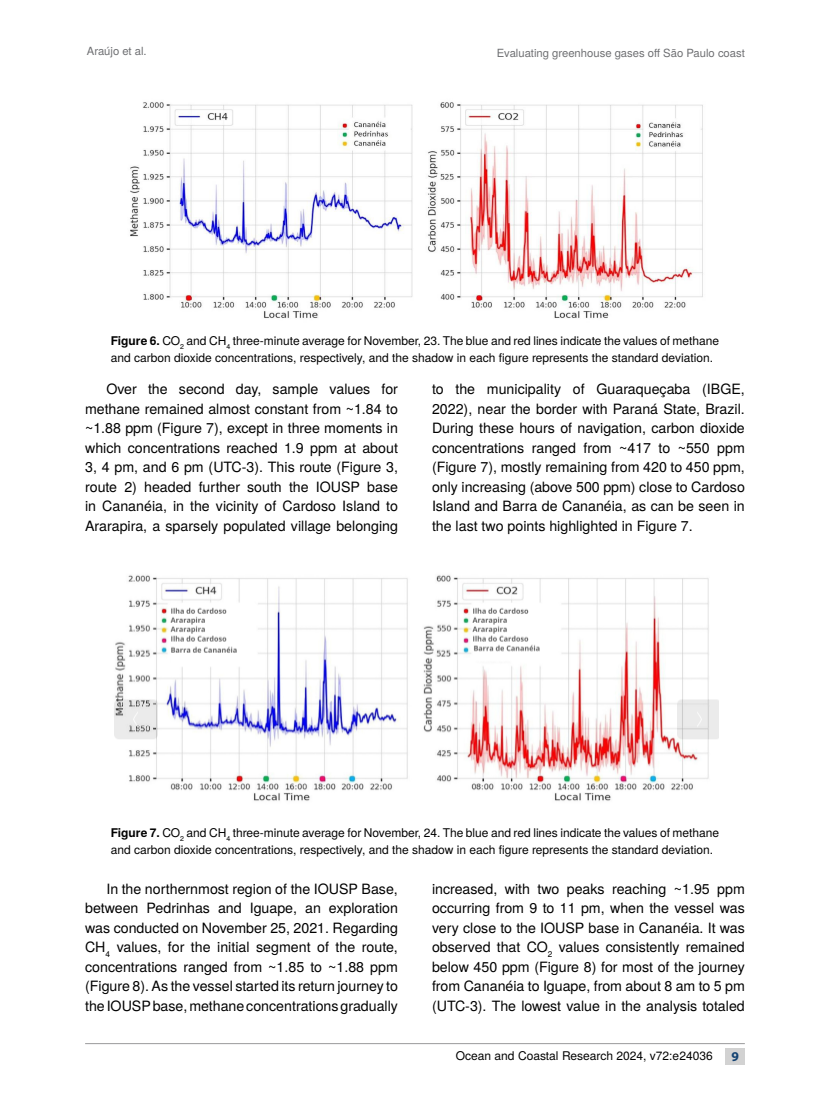
<style>
.page{position:relative;width:830px;height:1106px;background:#fff}
.page>*{position:absolute;margin:0;border:0;box-sizing:border-box;transform-origin:0 0}
.t1{font:14.25px/19.5px "Te X Gyre Heros";color:#000;text-align:justify}
.t2{font:700 13.5px "Myriad Pro";color:#134272}
.t3{font:12px/16.5px "Te X Gyre Heros";color:#000}
.t4{font:11.25px "Te X Gyre Heros";color:#6d6e71}
.s1{font-weight:700}
</style>
<div class="page">
<hr style="left:85px;top:1043px;width:659px;height:1px;background:#9a9a9b">
<div style="left:725px;top:1048px;width:19px;height:16px;background:#d2d2d2"></div>
<img style="left:130px;top:102px;width:573px;height:217px">
<img style="left:114px;top:575px;width:603px;height:226px">
<p class="t4" style="left:87px;top:42px;width:61px">Araújo et al.</p>
<p class="t4" style="left:496px;top:44px;width:249px">Evaluating greenhouse gases off São Paulo coast</p>
<p class="t3" style="left:111px;top:332px;width:609px"><span class="s1">Figure 6.</span> CO<sub>2</sub> and CH<sub>4</sub> three-minute average for November, 23. The blue and red lines indicate the values of methane and carbon dioxide concentrations, respectively, and the shadow in each figure represents the standard deviation.</p>
<p class="t1" style="left:85px;top:378px;width:314px;text-indent:21px">Over the second day, sample values for methane remained almost constant from ~1.84 to ~1.88 ppm (Figure 7), except in three moments in which concentrations reached 1.9 ppm at about 3, 4 pm, and 6 pm (UTC-3). This route (Figure 3, route 2) headed further south the IOUSP base in Cananéia, in the vicinity of Cardoso Island to Ararapira, a sparsely populated village belonging</p>
<p class="t1" style="left:432px;top:378px;width:314px">to the municipality of Guaraqueçaba (IBGE, 2022), near the border with Paraná State, Brazil.<br>During these hours of navigation, carbon dioxide concentrations ranged from ~417 to ~550 ppm (Figure 7), mostly remaining from 420 to 450 ppm, only increasing (above 500 ppm) close to Cardoso Island and Barra de Cananéia, as can be seen in the last two points highlighted in Figure 7.</p>
<p class="t3" style="left:111px;top:824px;width:609px"><span class="s1">Figure 7.</span> CO<sub>2</sub> and CH<sub>4</sub> three-minute average for November, 24. The blue and red lines indicate the values of methane and carbon dioxide concentrations, respectively, and the shadow in each figure represents the standard deviation.</p>
<p class="t1" style="left:85px;top:877px;width:314px;text-indent:21px">In the northernmost region of the IOUSP Base, between Pedrinhas and Iguape, an exploration was conducted on November 25, 2021. Regarding CH<sub>4</sub> values, for the initial segment of the route, concentrations ranged from ~1.85 to ~1.88 ppm (Figure 8). As the vessel started its return journey to the IOUSP base, methane concentrations gradually</p>
<p class="t1" style="left:432px;top:877px;width:314px">increased, with two peaks reaching ~1.95 ppm occurring from 9 to 11 pm, when the vessel was very close to the IOUSP base in Cananéia. It was observed that CO<sub>2</sub> values consistently remained below 450 ppm (Figure 8) for most of the journey from Cananéia to Iguape, from about 8 am to 5 pm (UTC-3). The lowest value in the analysis totaled</p>
<p class="t3" style="left:455px;top:1046px;width:258px">Ocean and Coastal Research 2024, v72:e24036</p>
<p class="t2" style="left:731px;top:1048px;width:9px">9</p>
</div>
